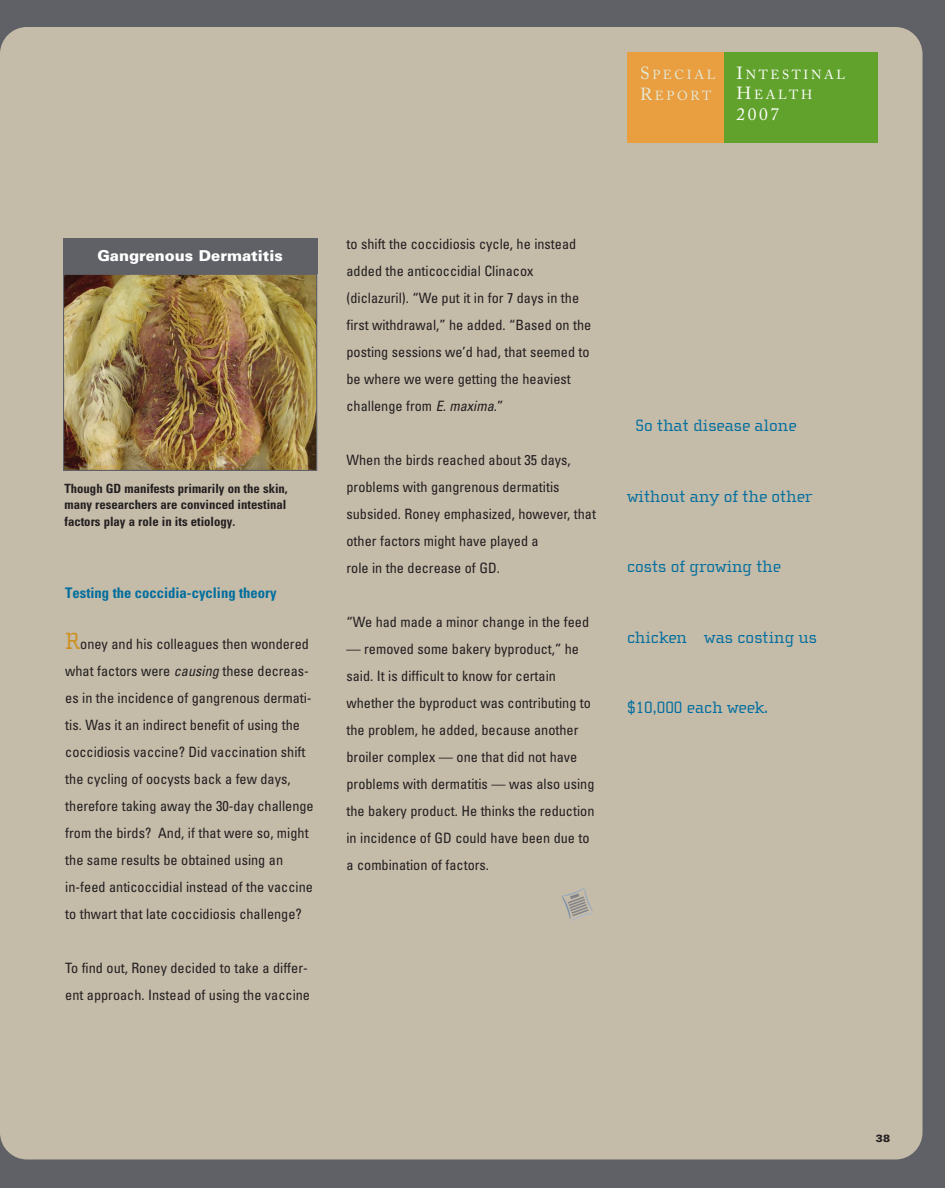
<style>
.page{position:relative;width:945px;height:1188px;background:#606167}
.page>*{position:absolute;margin:0;border:0;box-sizing:border-box;transform-origin:0 0}
.t1{font:17.4px "Adobe Caslon";color:#fff}
.t2{font:16.8px "Cholla Slab";color:#006e9e}
.t3{font:900 15px "Univers";color:#fff}
.t4{font:700 condensed 14.7px "Univers";color:#006e9e}
.t5{font:condensed 14.25px/27px "Univers";color:#231f20}
.t6{font:13.05px/20.9px "Adobe Caslon";letter-spacing:.2em;color:#fff}
.t7{font:13.05px/20.9px "Adobe Caslon";letter-spacing:.2em;color:#e3ead9}
.t8{font:700 condensed 12.75px/16.5px "Univers";color:#231f20;text-align:justify}
.t9{font:900 10.5px "Univers";color:#231f20}
.s1{font-size:17.4px}
.s2{font-family:"Cholla Slab";font-stretch:normal;font-size:24px;color:#ce901d}
.s3{font-style:italic}
</style>
<div class="page">
<div style="left:0;top:27px;width:922px;height:1132px;background:#c5bba9;border-radius:27px"></div>
<img style="left:65px;top:276px;width:250px;height:193px">
<div style="left:63px;top:274px;width:254px;height:197px;border:1px solid #606167"></div>
<div style="left:63px;top:238px;width:254px;height:36px;background:#606167"></div>
<div style="left:628px;top:52px;width:96px;height:91px;background:#e99e40"></div>
<div style="left:724px;top:52px;width:154px;height:91px;background:#61a22d"></div>
<svg style="left:568px;top:893px;width:21px;height:24px"></svg>
<p class="t7" style="left:640px;top:65px;width:77px"><span class="s1">S</span>PECIAL<br><span class="s1">R</span>EPORT</p>
<p class="t6" style="left:737px;top:65px;width:110px"><span class="s1">I</span>NTESTINAL<br><span class="s1">H</span>EALTH</p>
<p class="t1" style="left:737px;top:108px;width:44px">2007</p>
<p class="t3" style="left:97px;top:250px;width:187px">Gangrenous Dermatitis</p>
<p class="t8" style="left:64px;top:481px;width:225px">Though GD manifests primarily on the skin, many researchers are convinced intestinal factors play a role in its etiology.</p>
<p class="t4" style="left:65px;top:587px;width:213px">Testing the coccidia-cycling theory</p>
<p class="t5" style="left:65px;top:632px;width:250px"><span class="s2">R</span>oney and his colleagues then wondered what factors were <span class="s3">causing</span> these decreas&shy;es in the incidence of gangrenous dermati&shy;tis. Was it an indirect benefit of using the coccidiosis vaccine? Did vaccination shift the cycling of oocysts back a few days, therefore taking away the 30-day challenge from the birds? And, if that were so, might the same results be obtained using an in-feed anticoccidial instead of the vaccine to thwart that late coccidiosis challenge?</p>
<p class="t5" style="left:65px;top:956px;width:246px">To find out, Roney decided to take a differ&shy;ent approach. Instead of using the vaccine</p>
<p class="t5" style="left:346px;top:232px;width:246px">to shift the coccidiosis cycle, he instead added the anticoccidial Clinacox (diclazuril). “We put it in for 7 days in the first withdrawal,” he added. “Based on the posting sessions we’d had, that seemed to be where we were getting the heaviest challenge from <span class="s3">E. maxima</span>.”</p>
<p class="t5" style="left:346px;top:448px;width:251px">When the birds reached about 35 days, problems with gangrenous dermatitis subsided. Roney emphasized, however, that other factors might have played a<br>role in the decrease of GD.</p>
<p class="t5" style="left:346px;top:609px;width:244px">“We had made a minor change in the feed</p>
<p class="t5" style="left:346px;top:636px;width:249px">— removed some bakery byproduct,” he said. It is difficult to know for certain whether the byproduct was contributing to the problem, he added, because another broiler complex — one that did not have problems with dermatitis — was also using the bakery product. He thinks the reduction in incidence of GD could have been due to a combination of factors.</p>
<p class="t2" style="left:635px;top:420px;width:163px">So that disease alone</p>
<p class="t2" style="left:627px;top:491px;width:187px">without any of the other</p>
<p class="t2" style="left:627px;top:561px;width:156px">costs of growing the</p>
<p class="t2" style="left:627px;top:632px;width:191px">chicken was costing us</p>
<p class="t2" style="left:627px;top:702px;width:143px">$10,000 each week.</p>
<p class="t9" style="left:876px;top:1134px;width:16px">38</p>
</div>
